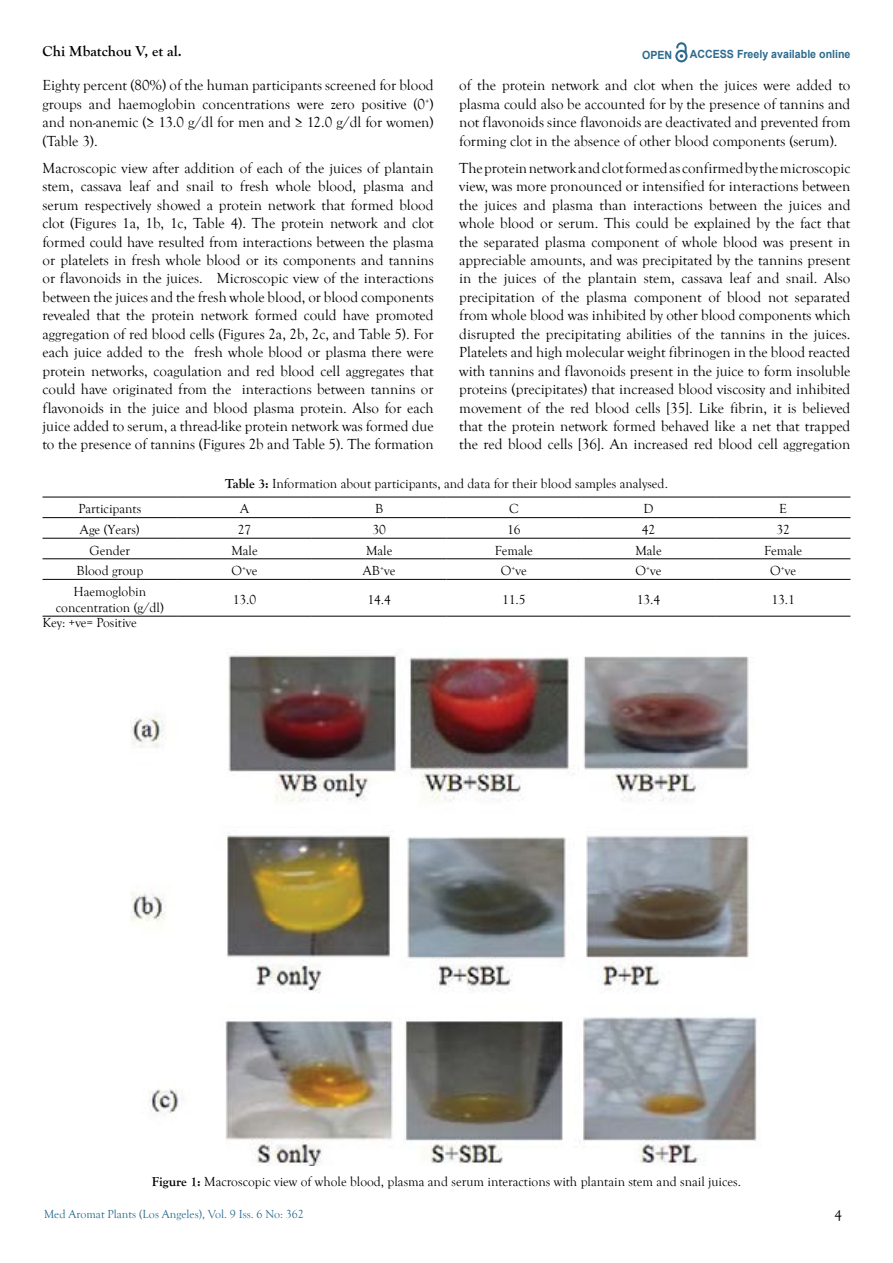
<style>
.page{position:relative;width:893px;height:1263px;background:#fff}
.page>*{position:absolute;margin:0;border:0;box-sizing:border-box;transform-origin:0 0}
.t1{font:15px/18.5px "Goudy Old Style T";color:#000;text-align:justify}
.t2{font:700 15px "Goudy Old Style T";letter-spacing:.005em;color:#000}
.t3{font:13.5px/16.2px "Goudy Old Style T";color:#000;text-align:center}
.t4{font:12px "Goudy Old Style T";color:#2c6b8f}
.t5{font:700 11.25px "Arial";color:#2d6a8e;scale:.94 1}
.s1{font-weight:700}
</style>
<div class="page">
<svg style="left:675px;top:43px;width:12px;height:19px"></svg>
<hr style="left:43px;top:497px;width:134px;height:1px;background:#000">
<hr style="left:177px;top:497px;width:135px;height:1px;background:#000">
<hr style="left:312px;top:497px;width:134px;height:1px;background:#000">
<hr style="left:446px;top:497px;width:135px;height:1px;background:#000">
<hr style="left:581px;top:497px;width:135px;height:1px;background:#000">
<hr style="left:716px;top:497px;width:134px;height:1px;background:#000">
<hr style="left:43px;top:517px;width:134px;height:1px;background:#000">
<hr style="left:177px;top:517px;width:135px;height:1px;background:#000">
<hr style="left:312px;top:517px;width:134px;height:1px;background:#000">
<hr style="left:446px;top:517px;width:135px;height:1px;background:#000">
<hr style="left:581px;top:517px;width:135px;height:1px;background:#000">
<hr style="left:716px;top:517px;width:134px;height:1px;background:#000">
<hr style="left:43px;top:538px;width:134px;height:1px;background:#000">
<hr style="left:177px;top:538px;width:135px;height:1px;background:#000">
<hr style="left:312px;top:538px;width:134px;height:1px;background:#000">
<hr style="left:446px;top:538px;width:135px;height:1px;background:#000">
<hr style="left:581px;top:538px;width:135px;height:1px;background:#000">
<hr style="left:716px;top:538px;width:134px;height:1px;background:#000">
<hr style="left:43px;top:558px;width:134px;height:1px;background:#000">
<hr style="left:177px;top:558px;width:135px;height:1px;background:#000">
<hr style="left:312px;top:558px;width:134px;height:1px;background:#000">
<hr style="left:446px;top:558px;width:135px;height:1px;background:#000">
<hr style="left:581px;top:558px;width:135px;height:1px;background:#000">
<hr style="left:716px;top:558px;width:134px;height:1px;background:#000">
<hr style="left:43px;top:579px;width:134px;height:1px;background:#000">
<hr style="left:177px;top:579px;width:135px;height:1px;background:#000">
<hr style="left:312px;top:579px;width:134px;height:1px;background:#000">
<hr style="left:446px;top:579px;width:135px;height:1px;background:#000">
<hr style="left:581px;top:579px;width:135px;height:1px;background:#000">
<hr style="left:716px;top:579px;width:134px;height:1px;background:#000">
<hr style="left:43px;top:616px;width:134px;height:1px;background:#000">
<hr style="left:177px;top:616px;width:135px;height:1px;background:#000">
<hr style="left:312px;top:616px;width:134px;height:1px;background:#000">
<hr style="left:446px;top:616px;width:135px;height:1px;background:#000">
<hr style="left:581px;top:616px;width:135px;height:1px;background:#000">
<hr style="left:716px;top:616px;width:134px;height:1px;background:#000">
<img style="left:131px;top:655px;width:626px;height:510px">
<p class="t2" style="left:43px;top:43px;width:141px">Chi Mbatchou V, et al.</p>
<p class="t5" style="left:642px;top:47px;width:34px">OPEN</p>
<p class="t5" style="left:690px;top:46px;width:172px">ACCESS Freely available online</p>
<p class="t1" style="left:43px;top:77px;width:393px">Eighty percent (80%) of the human participants screened for blood groups and haemoglobin concentrations were zero positive (0<sup>+</sup>) and non-anemic (≥ 13.0 g/dl for men and ≥ 12.0 g/dl for women) (Table 3).</p>
<p class="t1" style="left:43px;top:159px;width:393px">Macroscopic view after addition of each of the juices of plantain stem, cassava leaf and snail to fresh whole blood, plasma and serum respectively showed a protein network that formed blood clot (Figures 1a, 1b, 1c, Table 4). The protein network and clot formed could have resulted from interactions between the plasma or platelets in fresh whole blood or its components and tannins or flavonoids in the juices. Microscopic view of the interactions between the juices and the fresh whole blood, or blood components revealed that the protein network formed could have promoted aggregation of red blood cells (Figures 2a, 2b, 2c, and Table 5). For each juice added to the fresh whole blood or plasma there were protein networks, coagulation and red blood cell aggregates that could have originated from the interactions between tannins or flavonoids in the juice and blood plasma protein. Also for each juice added to serum, a thread-like protein network was formed due to the presence of tannins (Figures 2b and Table 5). The formation</p>
<p class="t1" style="left:459px;top:77px;width:393px">of the protein network and clot when the juices were added to plasma could also be accounted for by the presence of tannins and not flavonoids since flavonoids are deactivated and prevented from forming clot in the absence of other blood components (serum).</p>
<p class="t1" style="left:459px;top:159px;width:393px">The protein network and clot formed as confirmed by the microscopic view, was more pronounced or intensified for interactions between the juices and plasma than interactions between the juices and whole blood or serum. This could be explained by the fact that the separated plasma component of whole blood was present in appreciable amounts, and was precipitated by the tannins present in the juices of the plantain stem, cassava leaf and snail. Also precipitation of the plasma component of blood not separated from whole blood was inhibited by other blood components which disrupted the precipitating abilities of the tannins in the juices.<br>Platelets and high molecular weight fibrinogen in the blood reacted with tannins and flavonoids present in the juice to form insoluble proteins (precipitates) that increased blood viscosity and inhibited movement of the red blood cells [35]. Like fibrin, it is believed that the protein network formed behaved like a net that trapped the red blood cells [36]. An increased red blood cell aggregation</p>
<p class="t3" style="left:225px;top:476px;width:444px"><span class="s1">Table 3:</span> Information about participants, and data for their blood samples analysed.</p>
<p class="t3" style="left:78px;top:501px;width:64px">Participants</p>
<p class="t3" style="left:240px;top:501px;width:11px">A</p>
<p class="t3" style="left:375px;top:501px;width:10px">B</p>
<p class="t3" style="left:509px;top:501px;width:11px">C</p>
<p class="t3" style="left:643px;top:501px;width:12px">D</p>
<p class="t3" style="left:779px;top:501px;width:9px">E</p>
<p class="t3" style="left:80px;top:522px;width:61px">Age (Years)</p>
<p class="t3" style="left:238px;top:522px;width:15px">27</p>
<p class="t3" style="left:372px;top:522px;width:15px">30</p>
<p class="t3" style="left:507px;top:522px;width:15px">16</p>
<p class="t3" style="left:642px;top:522px;width:15px">42</p>
<p class="t3" style="left:776px;top:522px;width:15px">32</p>
<p class="t3" style="left:90px;top:542px;width:42px">Gender</p>
<p class="t3" style="left:231px;top:542px;width:28px">Male</p>
<p class="t3" style="left:366px;top:542px;width:28px">Male</p>
<p class="t3" style="left:495px;top:542px;width:40px">Female</p>
<p class="t3" style="left:635px;top:542px;width:28px">Male</p>
<p class="t3" style="left:764px;top:542px;width:40px">Female</p>
<p class="t3" style="left:77px;top:563px;width:68px">Blood group</p>
<p class="t3" style="left:232px;top:563px;width:27px">O<sup>+</sup>ve</p>
<p class="t3" style="left:363px;top:563px;width:34px">AB<sup>+</sup>ve</p>
<p class="t3" style="left:501px;top:563px;width:27px">O<sup>+</sup>ve</p>
<p class="t3" style="left:636px;top:563px;width:27px">O<sup>+</sup>ve</p>
<p class="t3" style="left:770px;top:563px;width:27px">O<sup>+</sup>ve</p>
<p class="t3" style="left:56px;top:583px;width:109px">Haemoglobin concentration (g/dl)</p>
<p class="t3" style="left:233px;top:592px;width:25px">13.0</p>
<p class="t3" style="left:367px;top:592px;width:25px">14.4</p>
<p class="t3" style="left:502px;top:592px;width:25px">11.5</p>
<p class="t3" style="left:637px;top:592px;width:25px">13.4</p>
<p class="t3" style="left:771px;top:592px;width:25px">13.1</p>
<p class="t3" style="left:43px;top:614px;width:96px">Key: +ve= Positive</p>
<p class="t3" style="left:152px;top:1173px;width:591px"><span class="s1">Figure 1:</span> Macroscopic view of whole blood, plasma and serum interactions with plantain stem and snail juices.</p>
<p class="t4" style="left:44px;top:1207px;width:261px">Med Aromat Plants (Los Angeles), Vol. 9 Iss. 6 No: 362</p>
<p class="t1" style="left:834px;top:1207px;width:9px">4</p>
</div>
